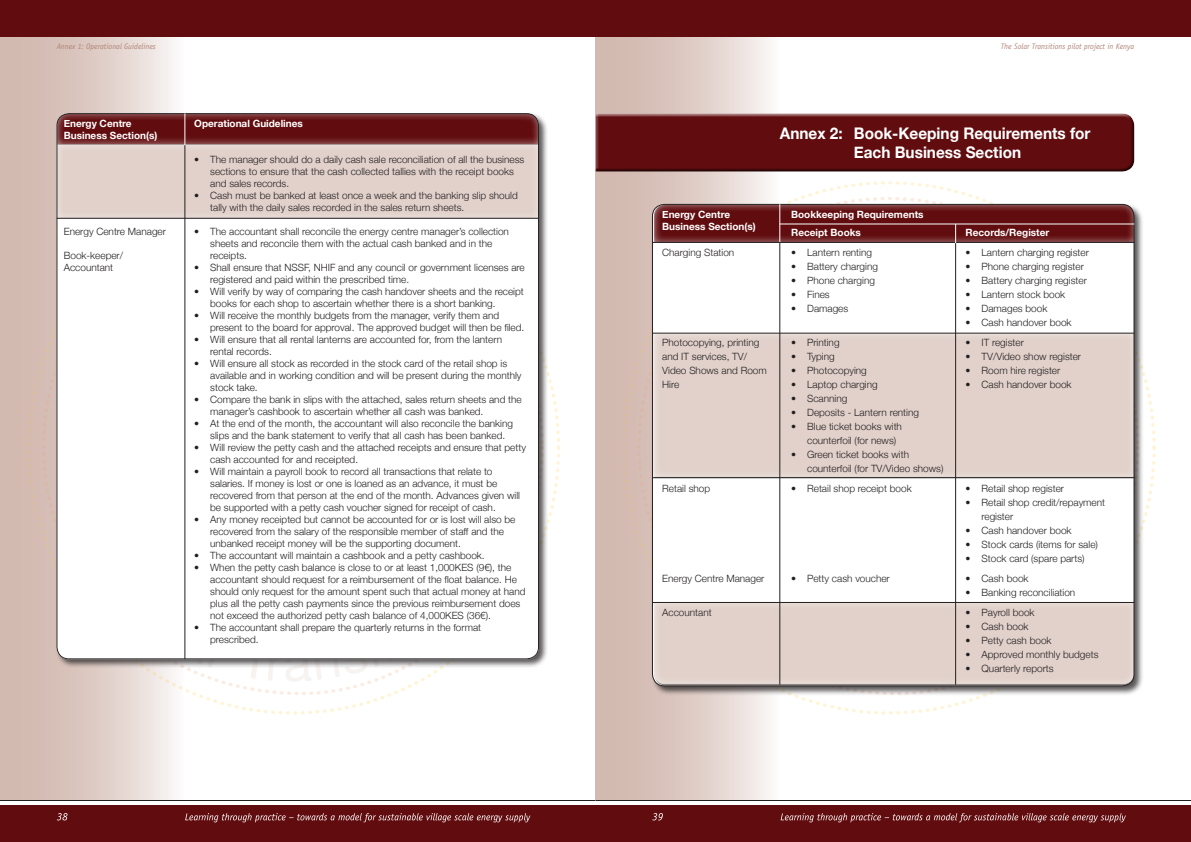
<style>
.page{position:relative;width:1191px;height:842px;background:#fff}
.page>*{position:absolute;margin:0;border:0;box-sizing:border-box;transform-origin:0 0}
.t1{font:700 16px/19.2px "Helvetica Neue";color:#fff;text-align:center;scale:.96 1}
.t2{font:300 10px/12px "Helvetica Neue";color:#231f20}
.t3{font:700 10px/12px "Helvetica Neue";color:#fff}
.t4{font:italic 8px "Officina Sans";color:#b18678}
</style>
<div class="page">
<div style="left:0;top:36px;width:184px;height:764px;background:linear-gradient(to right,#cbaea4,#f6f1ef)"></div>
<svg style="left:251px;top:669px;width:191px;height:13px"></svg>
<div style="left:55px;top:112px;width:493px;height:557px;background:#231f20;opacity:.75"></div>
<div style="left:57px;top:114px;width:481px;height:545px;background:#fff;border-radius:12px"></div>
<div style="left:0;top:805px;width:595px;height:37px;background:#610d0f"></div>
<hr style="left:0;top:800px;width:595px;height:1px;background:#231f20">
<svg style="left:57px;top:813px;width:473px;height:9px"></svg>
<div style="left:0;top:0;width:595px;height:36px;background:#610d0f"></div>
<div style="left:56px;top:144px;width:483px;height:75px;background:#e1d1ca"></div>
<div style="left:56px;top:113px;width:483px;height:32px;background:#fff;opacity:.75"></div>
<div style="left:56px;top:117px;width:483px;height:29px;background:#231f20;opacity:.75"></div>
<hr style="left:185px;top:113px;width:1px;height:32px;background:#fff">
<hr style="left:185px;top:145px;width:1px;height:514px;background:#231f20">
<hr style="left:57px;top:218px;width:482px;height:1px;background:#231f20">
<div style="left:595px;top:36px;width:184px;height:764px;background:linear-gradient(to right,#cbaea3,#f5f0ef)"></div>
<div style="left:595px;top:805px;width:596px;height:37px;background:#610d0f"></div>
<svg style="left:652px;top:813px;width:473px;height:9px"></svg>
<div style="left:595px;top:0;width:596px;height:36px;background:#610d0f"></div>
<hr style="left:595px;top:800px;width:596px;height:1px;background:#231f20">
<div style="left:651px;top:203px;width:492px;height:493px;background:#231f20;opacity:.75"></div>
<div style="left:652px;top:204px;width:482px;height:482px;background:#fff;border-radius:12px"></div>
<div style="left:652px;top:333px;width:482px;height:146px;background:#e1d1ca"></div>
<div style="left:653px;top:602px;width:481px;height:84px;background:#e1d1ca"></div>
<div style="left:652px;top:207px;width:482px;height:37px;background:#231f20;opacity:.75"></div>
<hr style="left:955px;top:243px;width:1px;height:442px;background:#231f20">
<hr style="left:652px;top:333px;width:482px;height:1px;background:#231f20">
<hr style="left:652px;top:477px;width:482px;height:1px;background:#231f20">
<hr style="left:652px;top:602px;width:482px;height:1px;background:#231f20">
<hr style="left:652px;top:242px;width:482px;height:1px;background:#231f20">
<hr style="left:779px;top:243px;width:1px;height:442px;background:#231f20">
<svg style="left:653px;top:204px;width:481px;height:39px;background:#681e20"></svg>
<div style="left:595px;top:113px;width:540px;height:58px;background:#fff;opacity:.75"></div>
<div style="left:595px;top:116px;width:540px;height:57px;background:#231f20;opacity:.75"></div>
<p class="t4" style="left:57px;top:41px;width:101px">Annex 1: Operational Guidelines</p>
<p class="t4" style="left:1001px;top:41px;width:135px">The Solar Transitions pilot project in Kenya</p>
<p class="t3" style="left:64px;top:118px;width:95px">Energy Centre<br>Business Section(s)</p>
<p class="t2" style="left:64px;top:225px;width:104px">Energy Centre Manager</p>
<p class="t2" style="left:64px;top:249px;width:61px">Book-keeper/<br>Accountant</p>
<p class="t3" style="left:194px;top:118px;width:110px">Operational Guidelines</p>
<p class="t2" style="left:210px;top:153px;width:315px;text-indent:-16px">• The manager should do a daily cash sale reconciliation of all the business sections to ensure that the cash collected tallies with the receipt books and sales records.</p>
<p class="t2" style="left:210px;top:189px;width:309px;text-indent:-16px">• Cash must be banked at least once a week and the banking slip should tally with the daily sales recorded in the sales return sheets.</p>
<p class="t2" style="left:210px;top:225px;width:300px;text-indent:-16px">• The accountant shall reconcile the energy centre manager’s collection sheets and reconcile them with the actual cash banked and in the receipts.</p>
<p class="t2" style="left:210px;top:261px;width:316px;text-indent:-16px">• Shall ensure that NSSF, NHIF and any council or government licenses are registered and paid within the prescribed time.</p>
<p class="t2" style="left:210px;top:285px;width:315px;text-indent:-16px">• Will verify by way of comparing the cash handover sheets and the receipt books for each shop to ascertain whether there is a short banking.</p>
<p class="t2" style="left:210px;top:309px;width:315px;text-indent:-16px">• Will receive the monthly budgets from the manager, verify them and present to the board for approval. The approved budget will then be filed.</p>
<p class="t2" style="left:210px;top:333px;width:293px;text-indent:-16px">• Will ensure that all rental lanterns are accounted for, from the lantern rental records.</p>
<p class="t2" style="left:210px;top:357px;width:313px;text-indent:-16px">• Will ensure all stock as recorded in the stock card of the retail shop is available and in working condition and will be present during the monthly stock take.</p>
<p class="t2" style="left:210px;top:393px;width:313px;text-indent:-16px">• Compare the bank in slips with the attached, sales return sheets and the manager’s cashbook to ascertain whether all cash was banked.</p>
<p class="t2" style="left:210px;top:417px;width:304px;text-indent:-16px">• At the end of the month, the accountant will also reconcile the banking slips and the bank statement to verify that all cash has been banked.</p>
<p class="t2" style="left:210px;top:441px;width:317px;text-indent:-16px">• Will review the petty cash and the attached receipts and ensure that petty cash accounted for and receipted.</p>
<p class="t2" style="left:210px;top:465px;width:311px;text-indent:-16px">• Will maintain a payroll book to record all transactions that relate to salaries. If money is lost or one is loaned as an advance, it must be recovered from that person at the end of the month. Advances given will be supported with a petty cash voucher signed for receipt of cash.</p>
<p class="t2" style="left:210px;top:513px;width:307px;text-indent:-16px">• Any money receipted but cannot be accounted for or is lost will also be recovered from the salary of the responsible member of staff and the unbanked receipt money will be the supporting document.</p>
<p class="t2" style="left:194px;top:549px;width:292px">• The accountant will maintain a cashbook and a petty cashbook.</p>
<p class="t2" style="left:210px;top:561px;width:317px;text-indent:-16px">• When the petty cash balance is close to or at least 1,000KES (9€), the accountant should request for a reimbursement of the float balance. He should only request for the amount spent such that actual money at hand plus all the petty cash payments since the previous reimbursement does not exceed the authorized petty cash balance of 4,000KES (36€).</p>
<p class="t2" style="left:210px;top:621px;width:272px;text-indent:-16px">• The accountant shall prepare the quarterly returns in the format prescribed.</p>
<h1 class="t1" style="left:780px;top:124px;width:325px">Annex 2: Book-Keeping Requirements for<br>Each Business Section</h1>
<p class="t3" style="left:662px;top:209px;width:95px">Energy Centre<br>Business Section(s)</p>
<p class="t2" style="left:662px;top:246px;width:74px">Charging Station</p>
<p class="t2" style="left:662px;top:335px;width:106px;line-height:14px">Photocopying, printing and IT services, TV/<br>Video Shows and Room<br>Hire</p>
<p class="t2" style="left:662px;top:482px;width:49px">Retail shop</p>
<p class="t2" style="left:662px;top:572px;width:104px">Energy Centre Manager</p>
<p class="t2" style="left:662px;top:606px;width:51px">Accountant</p>
<p class="t3" style="left:791px;top:206px;width:134px;line-height:18px">Bookkeeping Requirements<br>Receipt Books</p>
<p class="t2" style="left:791px;top:246px;width:82px">• Lantern renting</p>
<p class="t2" style="left:791px;top:260px;width:88px">• Battery charging</p>
<p class="t2" style="left:791px;top:274px;width:85px">• Phone charging</p>
<p class="t2" style="left:791px;top:288px;width:40px">• Fines</p>
<p class="t2" style="left:791px;top:302px;width:59px">• Damages</p>
<p class="t2" style="left:791px;top:336px;width:50px">• Printing</p>
<p class="t2" style="left:791px;top:350px;width:45px">• Typing</p>
<p class="t2" style="left:791px;top:364px;width:77px">• Photocopying</p>
<p class="t2" style="left:791px;top:378px;width:88px">• Laptop charging</p>
<p class="t2" style="left:791px;top:392px;width:58px">• Scanning</p>
<p class="t2" style="left:791px;top:406px;width:129px">• Deposits - Lantern renting</p>
<p class="t2" style="left:807px;top:419px;width:96px;line-height:14px;text-indent:-16px">• Blue ticket books with counterfoil (for news)</p>
<p class="t2" style="left:807px;top:447px;width:138px;line-height:14px;text-indent:-16px">• Green ticket books with counterfoil (for TV/Video shows)</p>
<p class="t2" style="left:791px;top:482px;width:122px">• Retail shop receipt book</p>
<p class="t2" style="left:791px;top:572px;width:100px">• Petty cash voucher</p>
<p class="t3" style="left:965px;top:227px;width:85px">Records/Register</p>
<p class="t2" style="left:965px;top:246px;width:125px">• Lantern charging register</p>
<p class="t2" style="left:965px;top:260px;width:120px">• Phone charging register</p>
<p class="t2" style="left:965px;top:274px;width:123px">• Battery charging register</p>
<p class="t2" style="left:965px;top:288px;width:101px">• Lantern stock book</p>
<p class="t2" style="left:965px;top:302px;width:83px">• Damages book</p>
<p class="t2" style="left:965px;top:316px;width:108px">• Cash handover book</p>
<p class="t2" style="left:965px;top:336px;width:60px">• IT register</p>
<p class="t2" style="left:965px;top:350px;width:117px">• TV/Video show register</p>
<p class="t2" style="left:965px;top:364px;width:96px">• Room hire register</p>
<p class="t2" style="left:965px;top:378px;width:108px">• Cash handover book</p>
<p class="t2" style="left:965px;top:482px;width:100px">• Retail shop register</p>
<p class="t2" style="left:981px;top:495px;width:125px;line-height:14px;text-indent:-16px">• Retail shop credit/repayment register</p>
<p class="t2" style="left:965px;top:524px;width:108px">• Cash handover book</p>
<p class="t2" style="left:965px;top:538px;width:134px">• Stock cards (items for sale)</p>
<p class="t2" style="left:965px;top:552px;width:121px">• Stock card (spare parts)</p>
<p class="t2" style="left:965px;top:572px;width:65px">• Cash book</p>
<p class="t2" style="left:965px;top:586px;width:111px">• Banking reconciliation</p>
<p class="t2" style="left:965px;top:606px;width:70px">• Payroll book</p>
<p class="t2" style="left:965px;top:620px;width:65px">• Cash book</p>
<p class="t2" style="left:965px;top:634px;width:88px">• Petty cash book</p>
<p class="t2" style="left:965px;top:648px;width:134px">• Approved monthly budgets</p>
<p class="t2" style="left:965px;top:662px;width:90px">• Quarterly reports</p>
</div>
